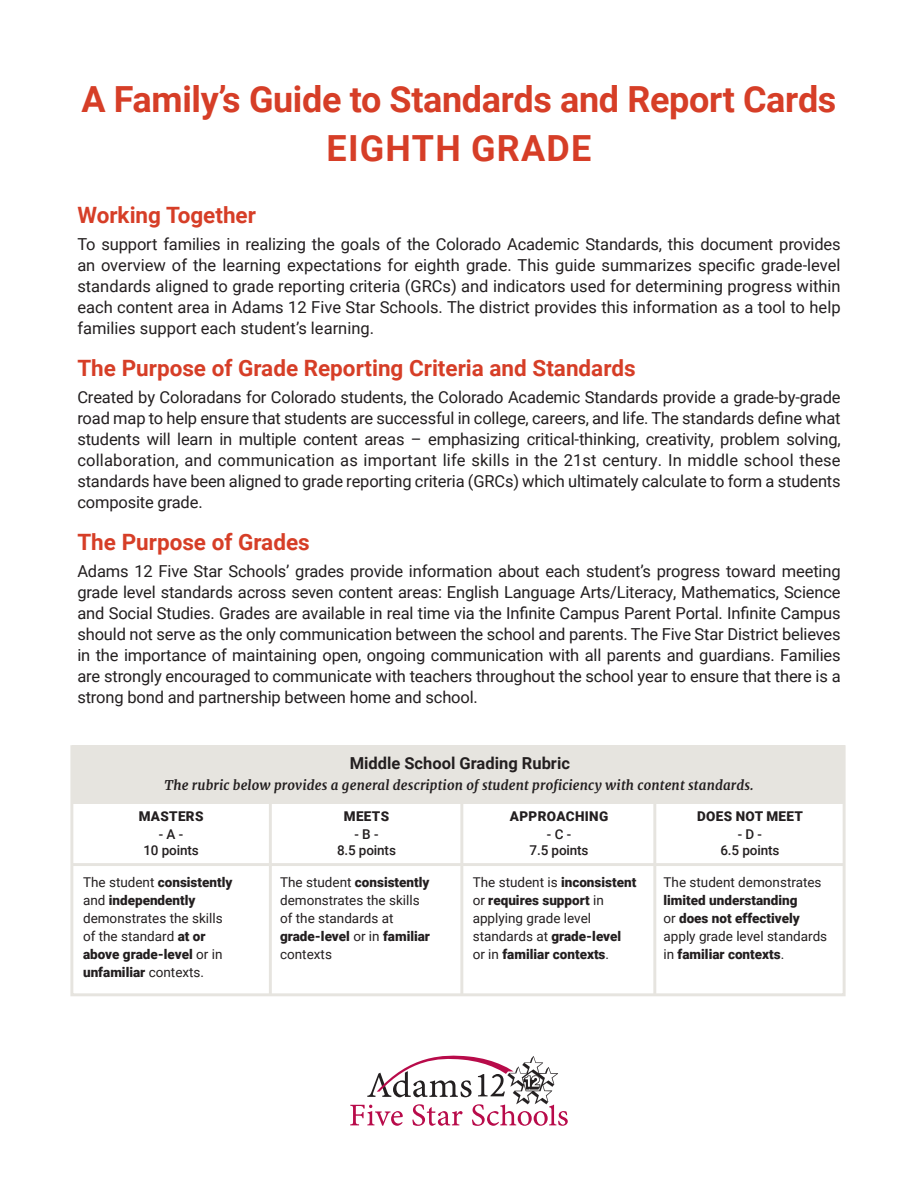
<style>
.page{position:relative;width:918px;height:1188px;background:#fff}
.page>*{position:absolute;margin:0;border:0;box-sizing:border-box;transform-origin:0 0}
.t1{font:700 36px "Roboto";letter-spacing:-.01em;color:#d63e27}
.t2{font:700 36px "Roboto";letter-spacing:.035em;color:#d63e27}
.t3{font:700 22.5px "Roboto";color:#d63e27}
.t4{font:16.5px/21px "Roboto";letter-spacing:-.01em;color:#231f20;text-align:justify}
.t5{font:700 16.5px "Roboto";color:#231f20}
.t6{font:900 13.5px/18px "Roboto";color:#231f20}
.t7{font:13.5px/18px "Roboto";color:#231f20}
.t8{font:500 13.5px "Roboto";letter-spacing:-.01em;color:#231f20}
.t9{font:900 13.5px "Roboto";letter-spacing:.025em;color:#231f20}
.t10{font:italic 700 13.2px "Merriweather";letter-spacing:.01em;color:#231f20}
.s1{font-weight:900}
.s2{font-weight:400}
</style>
<div class="page">
<svg style="left:350px;top:1056px;width:218px;height:70px"></svg>
<div style="left:72px;top:745px;width:772px;height:59px;background:#e6e4df"></div>
<hr style="left:269px;top:802px;width:3px;height:192px;background:#e6e4df">
<hr style="left:72px;top:863px;width:771px;height:3px;background:#e6e4df">
<hr style="left:460px;top:802px;width:3px;height:192px;background:#e6e4df">
<hr style="left:653px;top:802px;width:3px;height:192px;background:#e6e4df">
<div style="left:70px;top:745px;width:776px;height:251px;border:3px solid #e6e4df"></div>
<p class="t1" style="left:81px;top:74px;width:757px">A Family’s Guide to Standards and Report Cards</p>
<p class="t2" style="left:327px;top:123px;width:266px">EIGHTH GRADE</p>
<p class="t3" style="left:77px;top:200px;width:180px">Working Together</p>
<p class="t4" style="left:77px;top:233px;width:765px">To support families in realizing the goals of the Colorado Academic Standards, this document provides an overview of the learning expectations for eighth grade. This guide summarizes specific grade-level standards aligned to grade reporting criteria (GRCs) and indicators used for determining progress within each content area in Adams 12 Five Star Schools. The district provides this information as a tool to help families support each student’s learning.</p>
<p class="t3" style="left:77px;top:353px;width:560px">The Purpose of Grade Reporting Criteria and Standards</p>
<p class="t4" style="left:77px;top:386px;width:765px">Created by Coloradans for Colorado students, the Colorado Academic Standards provide a grade-by-grade road map to help ensure that students are successful in college, careers, and life. The standards define what students will learn in multiple content areas – emphasizing critical-thinking, creativity, problem solving, collaboration, and communication as important life skills in the 21st century. In middle school these standards have been aligned to grade reporting criteria (GRCs) which ultimately calculate to form a students composite grade.</p>
<p class="t3" style="left:77px;top:527px;width:234px">The Purpose of Grades</p>
<p class="t4" style="left:77px;top:560px;width:765px">Adams 12 Five Star Schools’ grades provide information about each student’s progress toward meeting grade level standards across seven content areas: English Language Arts/Literacy, Mathematics, Science and Social Studies. Grades are available in real time via the Infinite Campus Parent Portal. Infinite Campus should not serve as the only communication between the school and parents. The Five Star District believes in the importance of maintaining open, ongoing communication with all parents and guardians. Families are strongly encouraged to communicate with teachers throughout the school year to ensure that there is a strong bond and partnership between home and school.</p>
<p class="t5" style="left:350px;top:752px;width:222px">Middle School Grading Rubric</p>
<p class="t10" style="left:165px;top:777px;width:591px">The rubric below provides a general description of student proficiency with content standards.</p>
<p class="t9" style="left:139px;top:806px;width:66px">MASTERS</p>
<p class="t8" style="left:159px;top:824px;width:26px">- A -</p>
<p class="t8" style="left:143px;top:840px;width:57px">10 points</p>
<p class="t6" style="left:344px;top:806px;width:47px">MEETS</p>
<p class="t8" style="left:355px;top:824px;width:26px">- B -</p>
<p class="t8" style="left:337px;top:840px;width:60px">8.5 points</p>
<p class="t9" style="left:510px;top:806px;width:100px">APPROACHING</p>
<p class="t8" style="left:547px;top:824px;width:26px">- C -</p>
<p class="t8" style="left:530px;top:840px;width:60px">7.5 points</p>
<p class="t9" style="left:697px;top:806px;width:107px">DOES NOT MEET</p>
<p class="t8" style="left:738px;top:824px;width:26px">- D -</p>
<p class="t8" style="left:720px;top:840px;width:60px">6.5 points</p>
<p class="t7" style="left:83px;top:873px;width:151px">The student <span class="s1">consistently </span>and <span class="s1">independently </span>demonstrates the skills of the standard <span class="s1">at or above grade-level</span> or in <span class="s1">unfamiliar</span> contexts.</p>
<p class="t7" style="left:280px;top:873px;width:151px">The student <span class="s1">consistently </span>demonstrates the skills of the standards at <span class="s1">grade-level</span> or in <span class="s1">familiar </span>contexts</p>
<p class="t6" style="left:473px;top:873px;width:165px"><span class="s2">The student is</span> inconsistent <span class="s2">or</span> requires support <span class="s2">in applying grade level standards at</span> grade-level <span class="s2">or in</span> familiar contexts<span class="s2">.</span></p>
<p class="t6" style="left:664px;top:873px;width:165px"><span class="s2">The student demonstrates </span>limited understanding<br><span class="s2">or</span> does not effectively <span class="s2">apply grade level standards in</span> familiar contexts<span class="s2">.</span></p>
</div>
